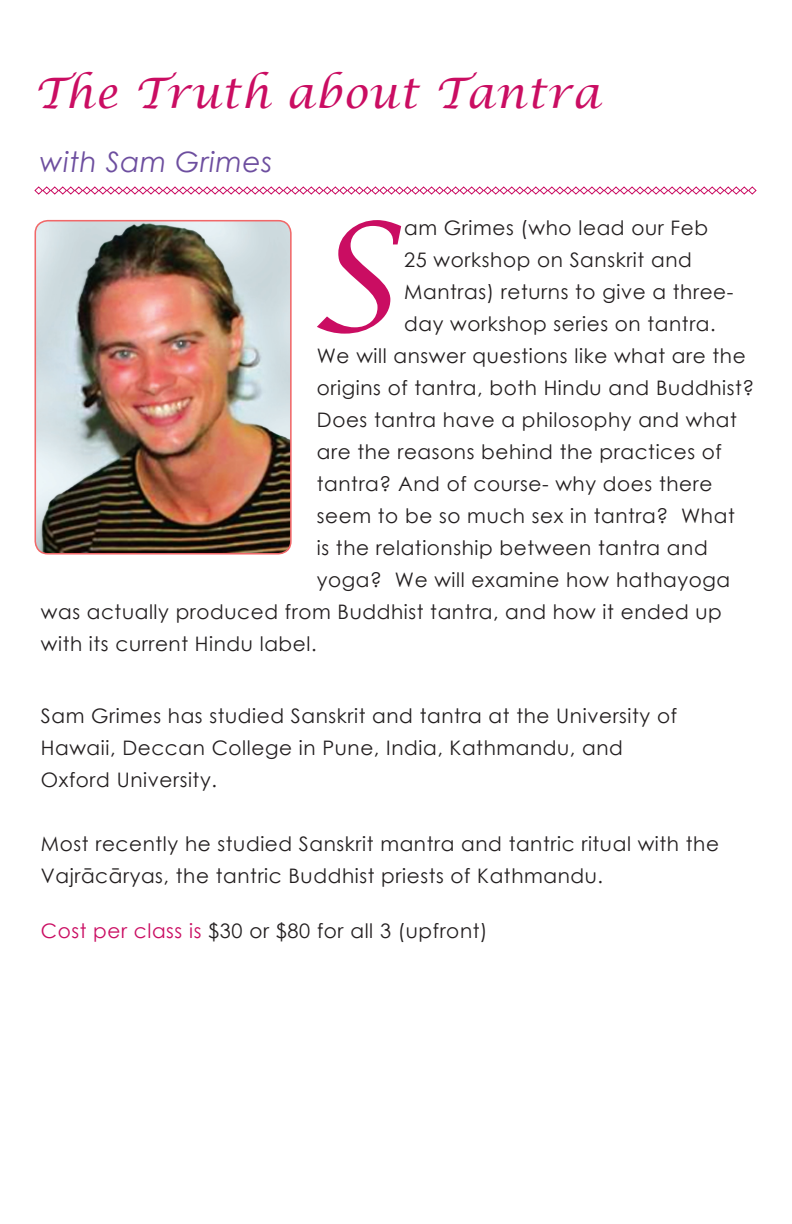
<style>
.page{position:relative;width:792px;height:1224px;background:#fff}
.page>*{position:absolute;margin:0;border:0;box-sizing:border-box;transform-origin:0 0}
.t1{font:italic 149.6px "Lucida Calligraphy";color:#ca0d62}
.t2{font:italic 42.2px "Lucida Calligraphy";letter-spacing:.03em;color:#ca0d62}
.t3{font:italic 28.2px "Century Gothic";letter-spacing:.02em;color:#6d4e9f}
.t4{font:20px/32px "Century Gothic";letter-spacing:.03em;color:#231f20}
.s1{color:#ca0d62}
</style>
<div class="page">
<svg style="left:34px;top:186px;width:723px;height:9px"></svg>
<img style="left:37px;top:221px;width:252px;height:331px">
<div style="left:34px;top:220px;width:258px;height:335px;border:2px solid #f16869;border-radius:13px"></div>
<p class="t2" style="left:34px;top:68px;width:567px">The Truth about Tantra</p>
<p class="t3" style="left:40px;top:142px;width:234px">with Sam Grimes</p>
<p class="t1" style="left:308px;top:188px;width:88px">S</p>
<p class="t4" style="left:404px;top:211px;width:305px">am Grimes (who lead our Feb</p>
<p class="t4" style="left:404px;top:243px;width:289px">25 workshop on Sanskrit and</p>
<p class="t4" style="left:404px;top:275px;width:331px">Mantras) returns to give a three-</p>
<p class="t4" style="left:404px;top:307px;width:313px">day workshop series on tantra.</p>
<p class="t4" style="left:317px;top:339px;width:430px">We will answer questions like what are the</p>
<p class="t4" style="left:317px;top:371px;width:439px">origins of tantra, both Hindu and Buddhist?</p>
<p class="t4" style="left:317px;top:403px;width:422px">Does tantra have a philosophy and what</p>
<p class="t4" style="left:317px;top:435px;width:407px">are the reasons behind the practices of</p>
<p class="t4" style="left:317px;top:467px;width:397px">tantra? And of course- why does there</p>
<p class="t4" style="left:317px;top:499px;width:419px">seem to be so much sex in tantra? What</p>
<p class="t4" style="left:317px;top:531px;width:392px">is the relationship between tantra and</p>
<p class="t4" style="left:317px;top:563px;width:415px">yoga? We will examine how hathayoga</p>
<p class="t4" style="left:41px;top:595px;width:683px">was actually produced from Buddhist tantra, and how it ended up</p>
<p class="t4" style="left:41px;top:627px;width:277px">with its current Hindu label.</p>
<p class="t4" style="left:41px;top:699px;width:638px">Sam Grimes has studied Sanskrit and tantra at the University of<br>Hawaii, Deccan College in Pune, India, Kathmandu, and</p>
<p class="t4" style="left:41px;top:763px;width:178px">Oxford University.</p>
<p class="t4" style="left:41px;top:827px;width:680px">Most recently he studied Sanskrit mantra and tantric ritual with the<br>Vajrācāryas, the tantric Buddhist priests of Kathmandu.</p>
<p class="t4" style="left:41px;top:915px;width:448px"><span class="s1">Cost per class is</span> $30 or $80 for all 3 (upfront)</p>
</div>
